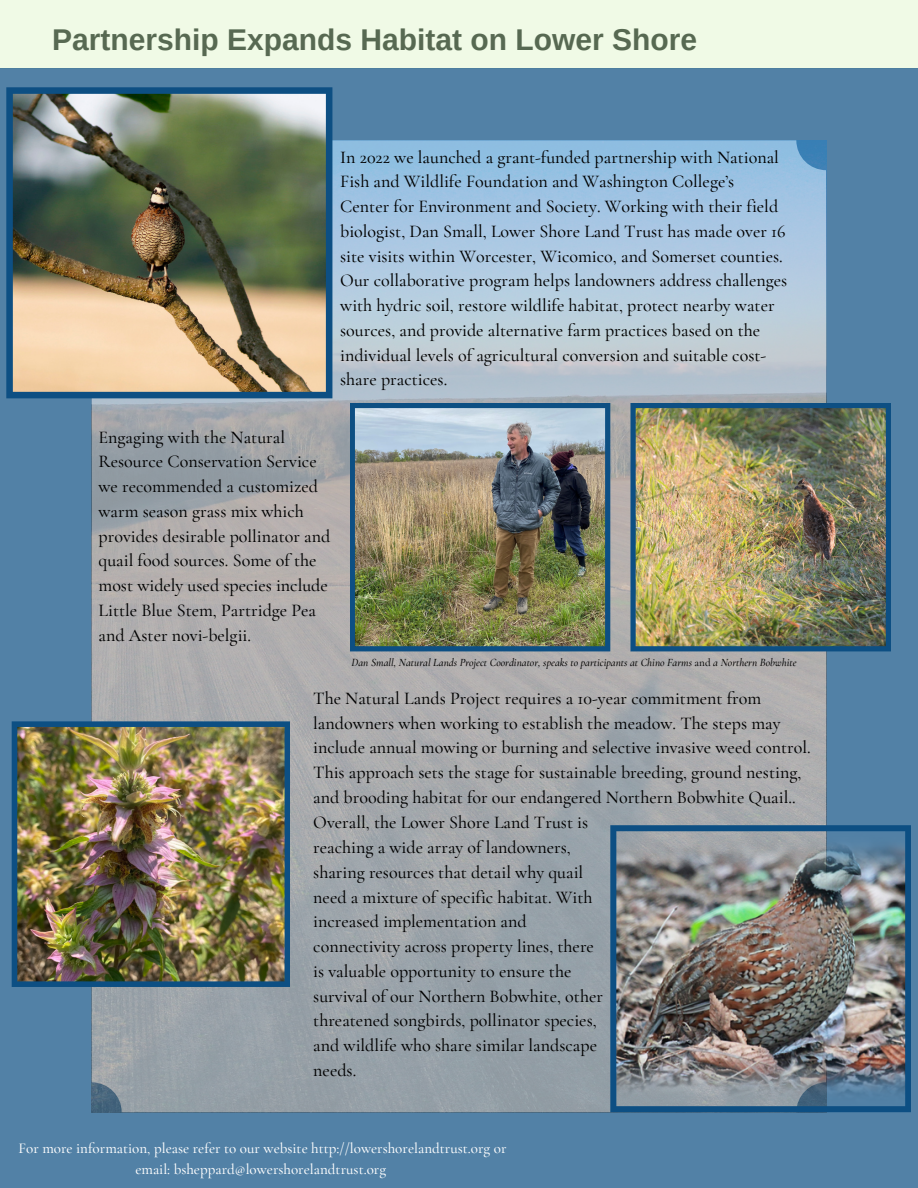
<style>
.page{position:relative;width:918px;height:1188px;background:#fff}
.page>*{position:absolute;margin:0;border:0;box-sizing:border-box;transform-origin:0 0}
.t1{font:700 30px "Arimo";color:#576952}
.t2{font:500 18px/24.8px "Cormorant Garamond";color:#000}
.t3{font:500 15px/20.2px "Cormorant Garamond";color:#fff;text-align:center}
.t4{font:italic 500 11.1px "Cormorant Garamond";color:#000}
.s1{font-style:normal}
</style>
<div class="page">
<div style="left:0;top:0;width:918px;height:68px;background:#f0fae6"></div>
<div style="left:0;top:69px;width:918px;height:1119px;background:#5281a6"></div>
<img style="left:92px;top:140px;width:734px;height:972px">
<img style="left:6px;top:87px;width:326px;height:311px">
<img style="left:350px;top:403px;width:260px;height:248px">
<img style="left:630px;top:403px;width:261px;height:248px">
<img style="left:12px;top:721px;width:278px;height:266px">
<img style="left:610px;top:825px;width:301px;height:287px">
<p class="t1" style="left:52px;top:23px;width:646px">Partnership Expands Habitat on Lower Shore</p>
<p class="t2" style="left:340px;top:145px;width:449px">In 2022 we launched a grant-funded partnership with National Fish and Wildlife Foundation and Washington College’s Center for Environment and Society. Working with their field biologist, Dan Small, Lower Shore Land Trust has made over 16 site visits within Worcester, Wicomico, and Somerset counties.<br>Our collaborative program helps landowners address challenges with hydric soil, restore wildlife habitat, protect nearby water sources, and provide alternative farm practices based on the individual levels of agricultural conversion and suitable cost&shy;share practices.</p>
<p class="t2" style="left:99px;top:425px;width:233px">Engaging with the Natural<br>Resource Conservation Service we recommended a customized warm season grass mix which provides desirable pollinator and quail food sources. Some of the most widely used species include<br>Little Blue Stem, Partridge Pea and Aster novi-belgii.</p>
<p class="t4" style="left:352px;top:656px;width:447px">Dan Small, Natural Lands Project Coordinator, speaks to participants at Chino Farms <span class="s1">and</span> a Northern Bobwhite</p>
<p class="t2" style="left:313px;top:686px;width:499px">The Natural Lands Project requires a 10-year commitment from landowners when working to establish the meadow. The steps may include annual mowing or burning and selective invasive weed control.<br>This approach sets the stage for sustainable breeding, ground nesting, and brooding habitat for our endangered Northern Bobwhite Quail..</p>
<p class="t2" style="left:313px;top:810px;width:291px">Overall, the Lower Shore Land Trust is reaching a wide array of landowners, sharing resources that detail why quail need a mixture of specific habitat. With increased implementation and connectivity across property lines, there is valuable opportunity to ensure the survival of our Northern Bobwhite, other threatened songbirds, pollinator species, and wildlife who share similar landscape needs.</p>
<p class="t3" style="left:18px;top:1139px;width:490px">For more information, please refer to our website http://lowershorelandtrust.org or email: bsheppard@lowershorelandtrust.org</p>
</div>
